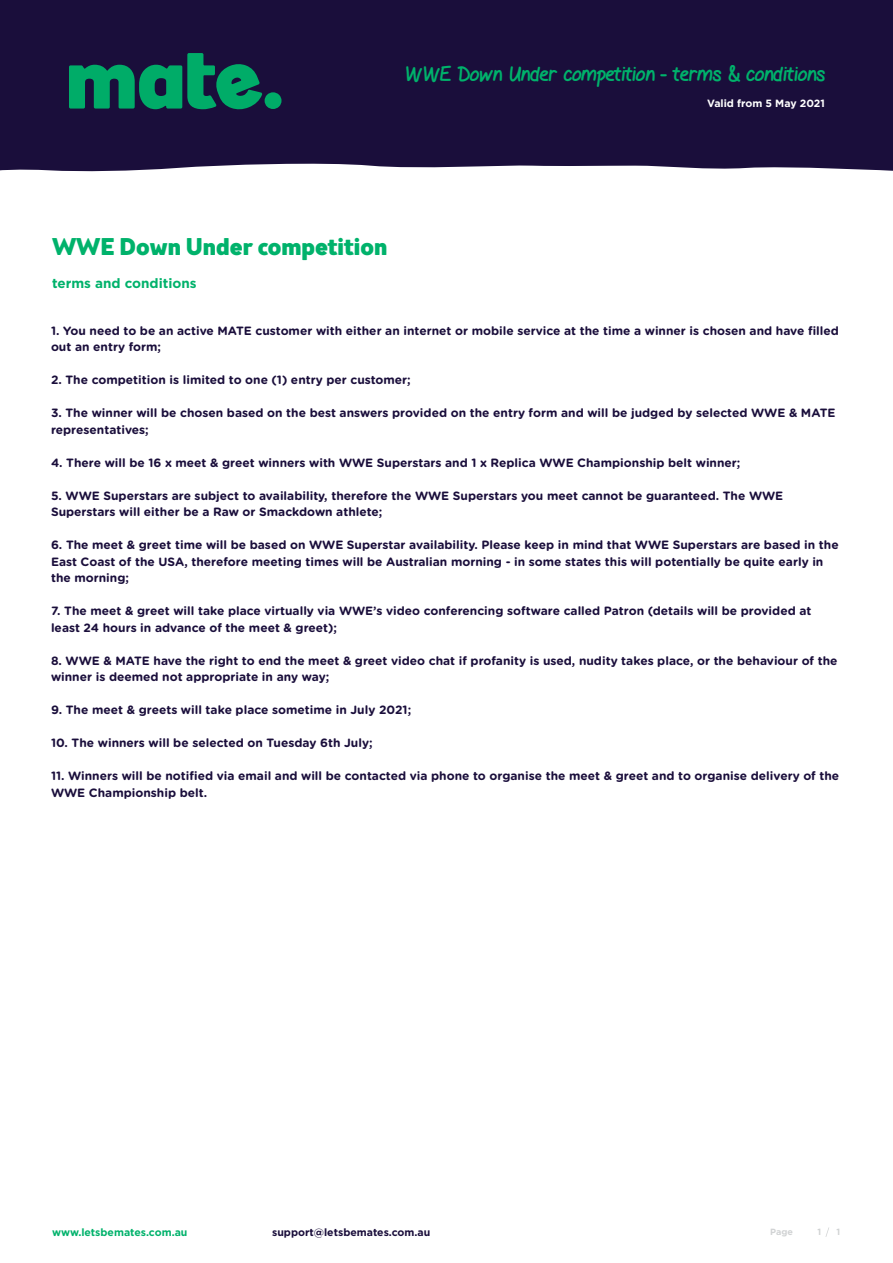
<style>
.page{position:relative;width:893px;height:1263px;background:#fff}
.page>*{position:absolute;margin:0;border:0;box-sizing:border-box;transform-origin:0 0}
.t1{font:900 24px "Brooklyn Samuels Five";color:#00b26b}
.t2{font:21px "Gel Pen";color:#00b26b}
.t3{font:700 13.5px "Gotham";color:#00b26b}
.t4{font:700 12px/16.5px "Gotham Rounded";color:#1a0e3b}
.t5{font:700 10.5px "Gotham";color:#1a0e3b}
.t6{font:700 10.5px "Gotham";color:#00b26b}
.t7{font:700 10.5px "Gotham";color:#fff}
.t8{font:700 9px "Gotham";color:#d1d3d4}
</style>
<div class="page">
<div style="left:0;top:0;width:893px;height:172px;background:#1a0e3b"></div>
<svg style="left:69px;top:53px;width:212px;height:57px;background:#0b6353"></svg>
<svg style="left:825px;top:1227px;width:4px;height:10px"></svg>
<h2 class="t2" style="left:404px;top:64px;width:422px">WWE Down Under competition - terms &amp; conditions</h2>
<p class="t7" style="left:707px;top:96px;width:119px">Valid from 5 May 2021</p>
<h1 class="t1" style="left:52px;top:233px;width:337px">WWE Down Under competition</h1>
<p class="t3" style="left:52px;top:274px;width:146px">terms and conditions</p>
<p class="t4" style="left:51px;top:322px;width:789px">1. You need to be an active MATE customer with either an internet or mobile service at the time a winner is chosen and have filled out an entry form;</p>
<p class="t4" style="left:51px;top:371px;width:361px">2. The competition is limited to one (1) entry per customer;</p>
<p class="t4" style="left:51px;top:404px;width:786px">3. The winner will be chosen based on the best answers provided on the entry form and will be judged by selected WWE &amp; MATE representatives;</p>
<p class="t4" style="left:51px;top:454px;width:691px">4. There will be 16 x meet &amp; greet winners with WWE Superstars and 1 x Replica WWE Championship belt winner;</p>
<p class="t4" style="left:51px;top:487px;width:734px">5. WWE Superstars are subject to availability, therefore the WWE Superstars you meet cannot be guaranteed. The WWE<br>Superstars will either be a Raw or Smackdown athlete;</p>
<p class="t4" style="left:51px;top:536px;width:789px">6. The meet &amp; greet time will be based on WWE Superstar availability. Please keep in mind that WWE Superstars are based in the<br>East Coast of the USA, therefore meeting times will be Australian morning - in some states this will potentially be quite early in the morning;</p>
<p class="t4" style="left:51px;top:602px;width:762px">7. The meet &amp; greet will take place virtually via WWE’s video conferencing software called Patron (details will be provided at least 24 hours in advance of the meet &amp; greet);</p>
<p class="t4" style="left:51px;top:652px;width:788px">8. WWE &amp; MATE have the right to end the meet &amp; greet video chat if profanity is used, nudity takes place, or the behaviour of the winner is deemed not appropriate in any way;</p>
<p class="t4" style="left:51px;top:701px;width:362px">9. The meet &amp; greets will take place sometime in July 2021;</p>
<p class="t4" style="left:51px;top:734px;width:323px">10. The winners will be selected on Tuesday 6th July;</p>
<p class="t4" style="left:51px;top:767px;width:790px">11. Winners will be notified via email and will be contacted via phone to organise the meet &amp; greet and to organise delivery of the<br>WWE Championship belt.</p>
<p class="t6" style="left:52px;top:1225px;width:137px">www.letsbemates.com.au</p>
<p class="t5" style="left:272px;top:1225px;width:160px">support@letsbemates.com.au</p>
<p class="t8" style="left:770px;top:1225px;width:24px">Page</p>
<p class="t8" style="left:817px;top:1225px;width:5px">1</p>
<p class="t8" style="left:836px;top:1225px;width:5px">1</p>
</div>
